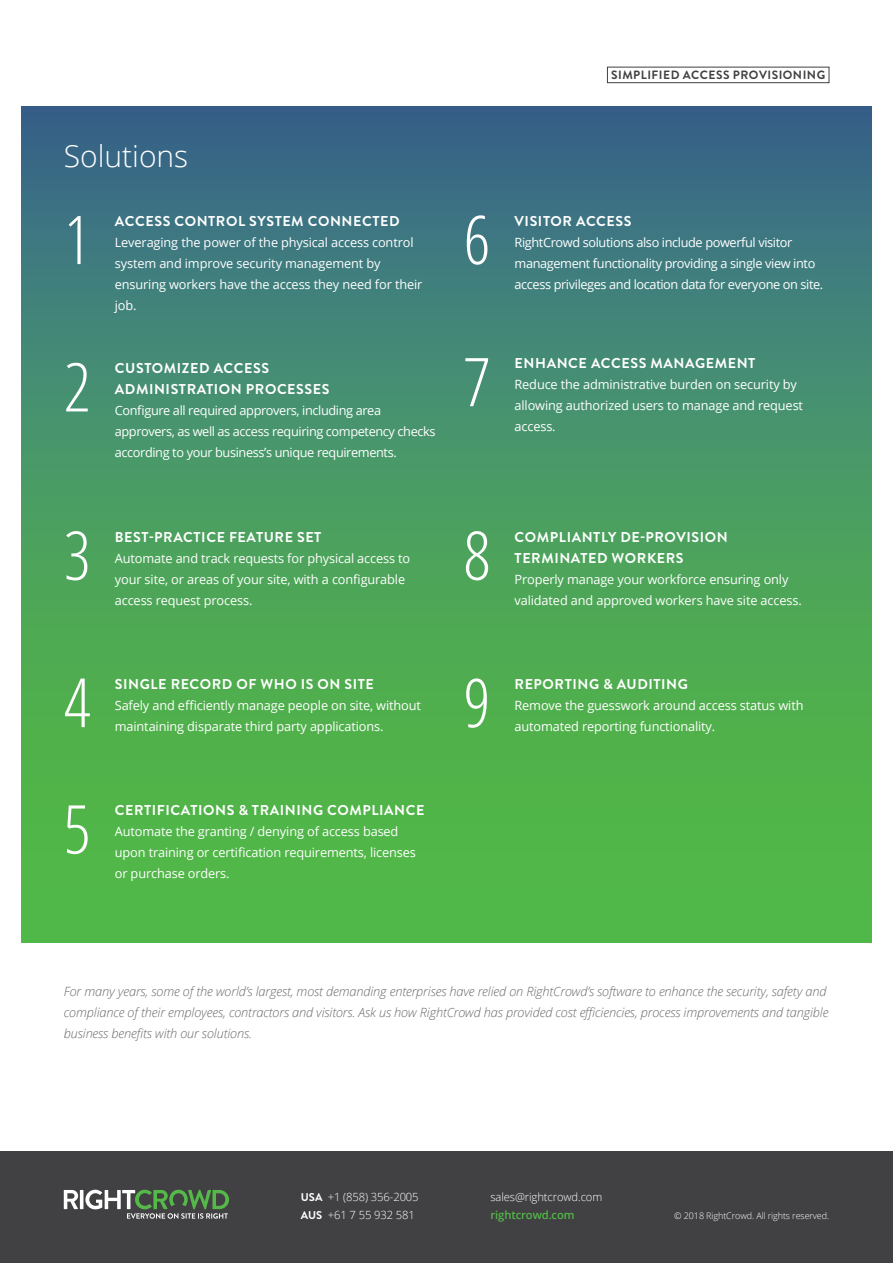
<style>
.page{position:relative;width:893px;height:1263px;background:#fff}
.page>*{position:absolute;margin:0;border:0;box-sizing:border-box;transform-origin:0 0}
.t1{font:300 condensed 67.2px "Open Sans";color:#fff}
.t2{font:300 30px "Open Sans";color:#fff}
.t3{font:700 14.25px/21px "Brandon Grotesque";letter-spacing:.04em;color:#fff}
.t4{font:12.75px/21px "Open Sans";letter-spacing:-.01em;color:#fff}
.t5{font:italic 300 12.75px/21px "Open Sans";letter-spacing:-.01em;color:#696a6d}
.t6{font:12.75px/21px "Open Sans";letter-spacing:-.03em;color:#fff}
.t7{font:700 12px "Brandon Grotesque";letter-spacing:.04em;color:#414042}
.t8{font:300 11.25px/18px "Open Sans";letter-spacing:-.01em;color:#fff}
.t9{font:600 11.25px "Open Sans";letter-spacing:-.01em;color:#50b848}
.t10{font:300 9px "Open Sans";letter-spacing:-.01em;color:#fff}
.s1{font-family:"Brandon Grotesque";font-weight:700}
</style>
<div class="page">
<div style="left:607px;top:67px;width:222px;height:16px;border:1px solid #414042"></div>
<div style="left:0;top:1151px;width:893px;height:112px;background:#414042"></div>
<svg style="left:64px;top:1190px;width:14px;height:19px"></svg>
<hr style="left:80px;top:1190px;width:3px;height:19px;background:#fff">
<svg style="left:85px;top:1190px;width:144px;height:29px"></svg>
<div style="left:21px;top:106px;width:851px;height:837px;background:linear-gradient(to bottom,#3b6c8a,#56c63c)"></div>
<h2 class="t2" style="left:64px;top:135px;width:126px">Solutions</h2>
<h1 class="t1" style="left:64px;top:194px;width:28px">1</h1>
<h1 class="t1" style="left:64px;top:341px;width:28px">2</h1>
<p class="t3" style="left:115px;top:211px;width:286px">ACCESS CONTROL SYSTEM CONNECTED</p>
<p class="t4" style="left:115px;top:232px;width:309px">Leveraging the power of the physical access control system and improve security management by ensuring workers have the access they need for their job.</p>
<p class="t3" style="left:115px;top:358px;width:216px">CUSTOMIZED ACCESS<br>ADMINISTRATION PROCESSES</p>
<p class="t6" style="left:115px;top:400px;width:322px">Configure all required approvers, including area approvers, as well as access requiring competency checks according to your business’s unique requirements.</p>
<h1 class="t1" style="left:64px;top:510px;width:28px">3</h1>
<p class="t3" style="left:115px;top:527px;width:208px">BEST-PRACTICE FEATURE SET</p>
<p class="t4" style="left:115px;top:547px;width:297px">Automate and track requests for physical access to your site, or areas of your site, with a configurable access request process.</p>
<h1 class="t1" style="left:64px;top:657px;width:28px">4</h1>
<p class="t3" style="left:115px;top:674px;width:261px">SINGLE RECORD OF WHO IS ON SITE</p>
<p class="t4" style="left:115px;top:695px;width:308px">Safely and efficiently manage people on site, without</p>
<p class="t4" style="left:115px;top:716px;width:270px">maintaining disparate third party applications.</p>
<h1 class="t1" style="left:64px;top:783px;width:28px">5</h1>
<p class="t3" style="left:115px;top:800px;width:311px">CERTIFICATIONS &amp; TRAINING COMPLIANCE</p>
<p class="t4" style="left:115px;top:821px;width:303px">Automate the granting / denying of access based upon training or certification requirements, licenses or purchase orders.</p>
<p class="t7" style="left:611px;top:67px;width:216px">SIMPLIFIED ACCESS PROVISIONING</p>
<h1 class="t1" style="left:463px;top:194px;width:28px">6</h1>
<h1 class="t1" style="left:463px;top:336px;width:28px">7</h1>
<p class="t3" style="left:515px;top:211px;width:118px">VISITOR ACCESS</p>
<p class="t6" style="left:514px;top:232px;width:310px">RightCrowd solutions also include powerful visitor management functionality providing a single view into access privileges and location data for everyone on site.</p>
<p class="t3" style="left:515px;top:353px;width:242px">ENHANCE ACCESS MANAGEMENT</p>
<p class="t4" style="left:514px;top:374px;width:290px">Reduce the administrative burden on security by allowing authorized users to manage and request access.</p>
<h1 class="t1" style="left:463px;top:510px;width:28px">8</h1>
<p class="t3" style="left:515px;top:527px;width:215px">COMPLIANTLY DE-PROVISION<br>TERMINATED WORKERS</p>
<p class="t4" style="left:514px;top:568px;width:289px">Properly manage your workforce ensuring only validated and approved workers have site access.</p>
<h1 class="t1" style="left:463px;top:657px;width:28px">9</h1>
<p class="t3" style="left:515px;top:674px;width:175px">REPORTING &amp; AUDITING</p>
<p class="t4" style="left:514px;top:695px;width:290px">Remove the guesswork around access status with</p>
<p class="t4" style="left:514px;top:716px;width:202px">automated reporting functionality.</p>
<p class="t5" style="left:64px;top:980px;width:766px">For many years, some of the world’s largest, most demanding enterprises have relied on RightCrowd’s software to enhance the security, safety and compliance of their employees, contractors and visitors. Ask us how RightCrowd has provided cost efficiencies, process improvements and tangible business benefits with our solutions.</p>
<p class="t8" style="left:301px;top:1187px;width:119px"><span class="s1">USA</span> +1 (858) 356-2005<br><span class="s1">AUS</span> +61 7 55 932 581</p>
<p class="t8" style="left:490px;top:1187px;width:113px">sales@rightcrowd.com</p>
<p class="t9" style="left:490px;top:1207px;width:86px">rightcrowd.com</p>
<p class="t10" style="left:674px;top:1209px;width:156px">© 2018 RightCrowd. All rights reserved.</p>
</div>
